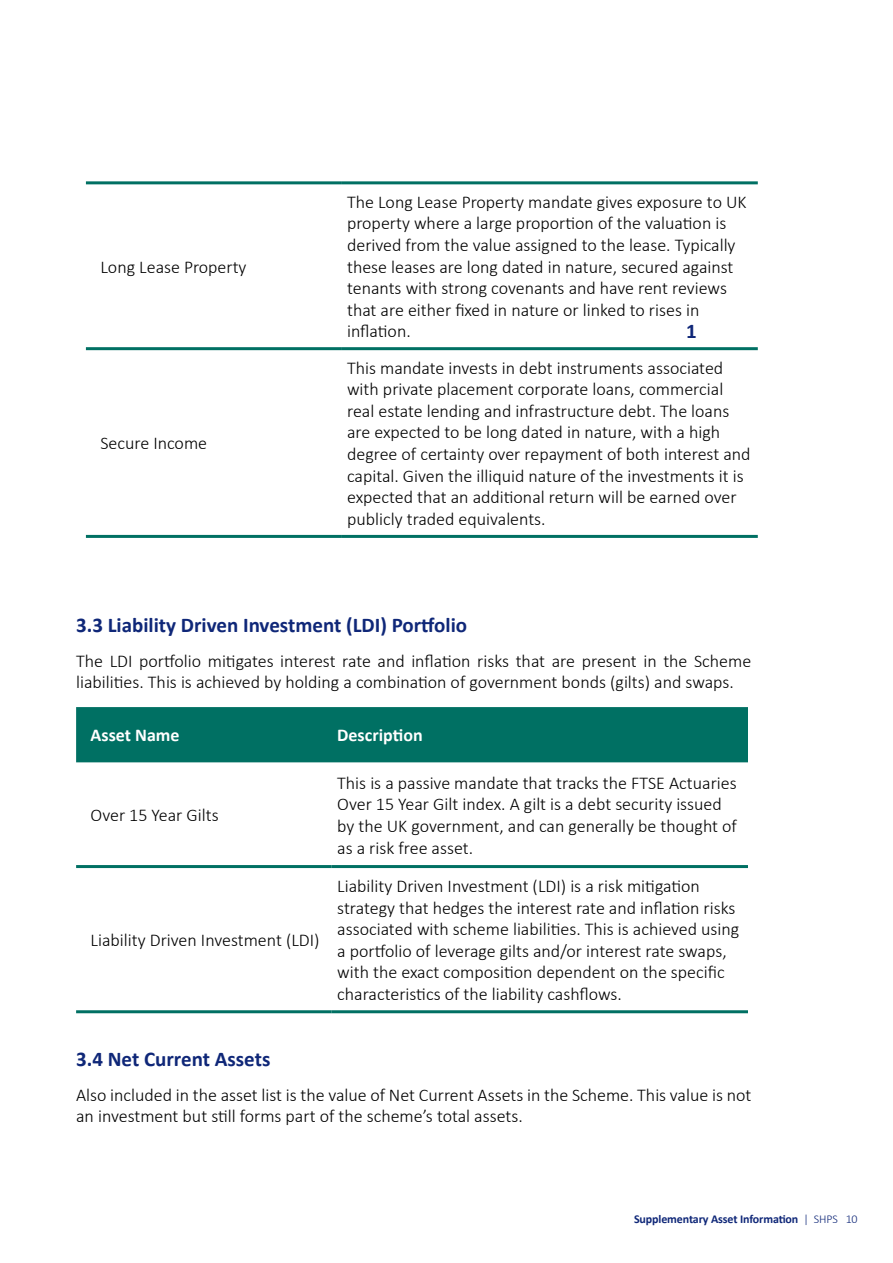
<style>
.page{position:relative;width:893px;height:1263px;background:#fff}
.page>*{position:absolute;margin:0;border:0;box-sizing:border-box;transform-origin:0 0}
.t1{font:700 21px "Calibri";color:#0f2778}
.t2{font:300 18px/21.6px "Calibri";color:#000}
.t3{font:700 18px "Calibri";color:#fff}
.t4{font:700 12px "Calibri";letter-spacing:-.01em;color:#0f2778}
.s1{font-weight:300}
</style>
<div class="page">
<div style="left:76px;top:707px;width:672px;height:55px;background:#007063"></div>
<hr style="left:76px;top:865px;width:255px;height:3px;background:#007063">
<hr style="left:331px;top:865px;width:417px;height:3px;background:#007063">
<hr style="left:76px;top:1010px;width:255px;height:3px;background:#007063">
<hr style="left:331px;top:1010px;width:417px;height:3px;background:#007063">
<hr style="left:86px;top:181px;width:255px;height:3px;background:#007063">
<hr style="left:341px;top:181px;width:417px;height:3px;background:#007063">
<hr style="left:86px;top:347px;width:255px;height:3px;background:#007063">
<hr style="left:341px;top:347px;width:417px;height:3px;background:#007063">
<hr style="left:86px;top:535px;width:255px;height:3px;background:#007063">
<hr style="left:341px;top:535px;width:417px;height:3px;background:#007063">
<p class="t2" style="left:100px;top:256px;width:148px">Long Lease Property</p>
<p class="t2" style="left:100px;top:432px;width:108px">Secure Income</p>
<p class="t2" style="left:347px;top:191px;width:401px">The Long Lease Property mandate gives exposure to UK property where a large proportion of the valuation is derived from the value assigned to the lease. Typically these leases are long dated in nature, secured against tenants with strong covenants and have rent reviews that are either fixed in nature or linked to rises in inflation.</p>
<p class="t1" style="left:686px;top:316px;width:12px">1</p>
<p class="t2" style="left:347px;top:357px;width:405px">This mandate invests in debt instruments associated with private placement corporate loans, commercial real estate lending and infrastructure debt. The loans are expected to be long dated in nature, with a high degree of certainty over repayment of both interest and capital. Given the illiquid nature of the investments it is expected that an additional return will be earned over publicly traded equivalents.</p>
<p class="t1" style="left:76px;top:610px;width:393px">3.3 Liability Driven Investment (LDI) Portfolio</p>
<p class="t2" style="left:76px;top:650px;width:677px">The LDI portfolio mitigates interest rate and inflation risks that are present in the Scheme liabilities. This is achieved by holding a combination of government bonds (gilts) and swaps.</p>
<p class="t3" style="left:91px;top:723px;width:90px">Asset Name</p>
<p class="t3" style="left:337px;top:723px;width:87px">Description</p>
<p class="t2" style="left:91px;top:804px;width:130px">Over 15 Year Gilts</p>
<p class="t2" style="left:91px;top:929px;width:230px">Liability Driven Investment (LDI)</p>
<p class="t2" style="left:337px;top:772px;width:401px">This is a passive mandate that tracks the FTSE Actuaries Over 15 Year Gilt index. A gilt is a debt security issued by the UK government, and can generally be thought of as a risk free asset.</p>
<p class="t2" style="left:337px;top:875px;width:403px">Liability Driven Investment (LDI) is a risk mitigation strategy that hedges the interest rate and inflation risks associated with scheme liabilities. This is achieved using a portfolio of leverage gilts and/or interest rate swaps, with the exact composition dependent on the specific characteristics of the liability cashflows.</p>
<p class="t1" style="left:76px;top:1045px;width:196px">3.4 Net Current Assets</p>
<p class="t2" style="left:76px;top:1084px;width:677px">Also included in the asset list is the value of Net Current Assets in the Scheme. This value is not an investment but still forms part of the scheme’s total assets.</p>
<p class="t4" style="left:634px;top:1210px;width:225px">Supplementary Asset Information <span class="s1">| SHPS 10</span></p>
</div>
